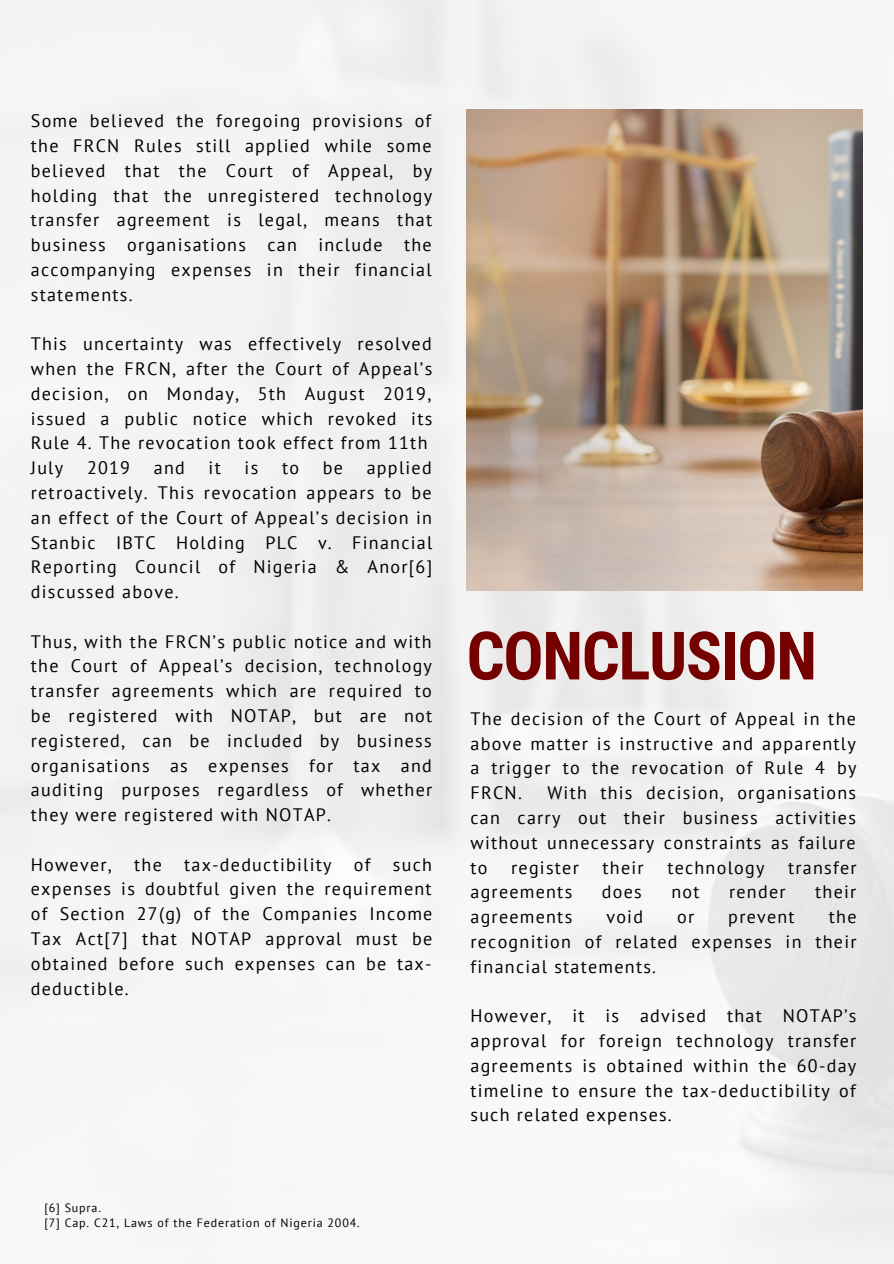
<style>
.page{position:relative;width:894px;height:1264px;background:#fff}
.page>*{position:absolute;margin:0;border:0;box-sizing:border-box;transform-origin:0 0}
.t1{font:700 66.75px "Roboto Condensed";letter-spacing:-.02em;color:#740000}
.t2{font:18px/24.8px "PT Sans";letter-spacing:.07em;color:#000;text-align:justify}
.t3{font:12px/15.8px "PT Sans";letter-spacing:.07em;color:#000}
</style>
<div class="page">
<img style="left:0;top:0;width:893px;height:1263px">
<img style="left:466px;top:110px;width:395px;height:481px">
<p class="t2" style="left:31px;top:108px;width:403px">Some believed the foregoing provisions of the FRCN Rules still applied while some believed that the Court of Appeal, by holding that the unregistered technology transfer agreement is legal, means that business organisations can include the accompanying expenses in their financial statements.</p>
<p class="t2" style="left:31px;top:331px;width:403px;text-align:left">This uncertainty was effectively resolved when the FRCN, after the Court of Appeal’s decision, on Monday, 5th August 2019, issued a public notice which revoked its Rule 4. The revocation took effect from 11th July</p>
<p class="t2" style="left:87px;top:455px;width:45px">2019</p>
<p class="t2" style="left:154px;top:455px;width:33px">and</p>
<p class="t2" style="left:208px;top:455px;width:14px">it</p>
<p class="t2" style="left:244px;top:455px;width:15px">is</p>
<p class="t2" style="left:282px;top:455px;width:19px">to</p>
<p class="t2" style="left:323px;top:455px;width:22px">be</p>
<p class="t2" style="left:31px;top:455px;width:403px;text-indent:336px">applied retroactively. This revocation appears to be an effect of the Court of Appeal’s decision in Stanbic IBTC Holding PLC v. Financial Reporting Council of Nigeria &amp; Anor[6] discussed above.</p>
<p class="t2" style="left:31px;top:628px;width:403px">Thus, with the FRCN’s public notice and with the Court of Appeal’s decision, technology transfer agreements which are required to be registered with NOTAP, but are not registered, can be included by business organisations as expenses for tax and auditing purposes regardless of whether they were registered with NOTAP.</p>
<p class="t2" style="left:31px;top:851px;width:403px">However, the tax-deductibility of such expenses is doubtful given the requirement of Section 27(g) of the Companies Income Tax Act[7] that NOTAP approval must be obtained before such expenses can be tax&shy;deductible.</p>
<p class="t3" style="left:44px;top:1199px;width:317px">[6] Supra.<br>[7] Cap. C21, Laws of the Federation of Nigeria 2004.</p>
<h1 class="t1" style="left:466px;top:617px;width:352px">CONCLUSION</h1>
<p class="t2" style="left:470px;top:705px;width:387px">The decision of the Court of Appeal in the above matter is instructive and apparently a trigger to the revocation of Rule 4 by FRCN.</p>
<p class="t2" style="left:470px;top:780px;width:387px;text-indent:77px">With this decision, organisations can carry out their business activities without unnecessary constraints as failure to</p>
<p class="t2" style="left:511px;top:854px;width:69px">register</p>
<p class="t2" style="left:602px;top:854px;width:43px">their</p>
<p class="t2" style="left:667px;top:854px;width:99px">technology</p>
<p class="t2" style="left:788px;top:854px;width:70px">transfer</p>
<p class="t2" style="left:470px;top:879px;width:103px">agreements</p>
<p class="t2" style="left:601px;top:879px;width:41px">does</p>
<p class="t2" style="left:671px;top:879px;width:30px">not</p>
<p class="t2" style="left:729px;top:879px;width:58px">render</p>
<p class="t2" style="left:814px;top:879px;width:43px">their</p>
<p class="t2" style="left:470px;top:904px;width:103px">agreements</p>
<p class="t2" style="left:606px;top:904px;width:38px">void</p>
<p class="t2" style="left:677px;top:904px;width:19px">or</p>
<p class="t2" style="left:728px;top:904px;width:68px">prevent</p>
<p class="t2" style="left:470px;top:904px;width:387px;text-indent:358px">the recognition of related expenses in their financial statements.</p>
<p class="t2" style="left:470px;top:1003px;width:387px">However, it is advised that NOTAP’s approval for foreign technology transfer agreements is obtained within the 60-day timeline to ensure the tax-deductibility of such related expenses.</p>
</div>
